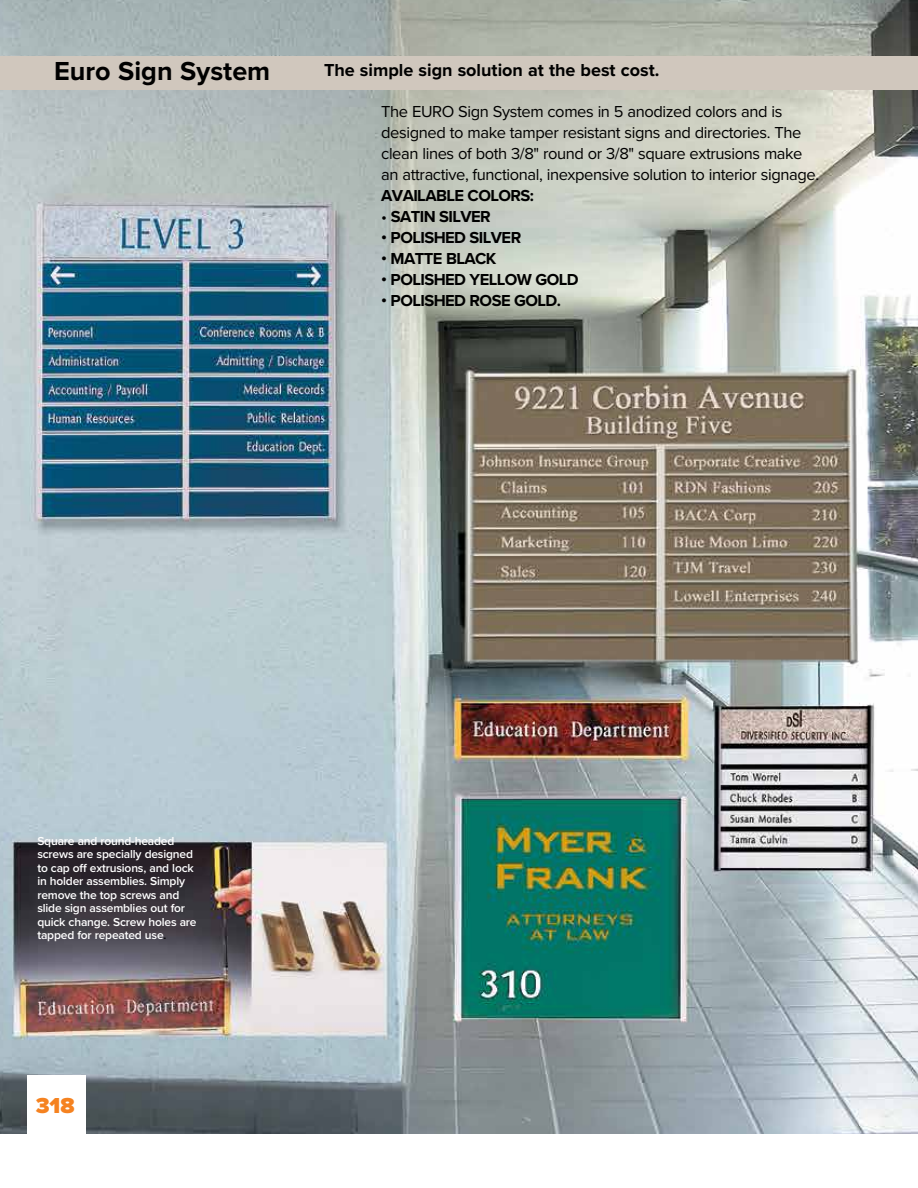
<style>
.page{position:relative;width:918px;height:1188px;background:#fff}
.page>*{position:absolute;margin:0;border:0;box-sizing:border-box;transform-origin:0 0}
.t1{font:700 27px "Proxima Nova";color:#000}
.t2{font:900 22.5px "Proxima Nova";color:#f58220}
.t3{font:700 18px "Proxima Nova";color:#000}
.t4{font:16.5px/21px "Proxima Nova";letter-spacing:-.025em;color:#000}
.t5{font:700 16.5px "Proxima Nova";letter-spacing:-.035em;color:#000}
.t6{font:600 12px/13.5px "Proxima Nova";letter-spacing:-.015em;color:#fff}
.s1{font-weight:400}
.s2{color:#000}
</style>
<div class="page">
<img style="left:0;top:0;width:918px;height:1134px">
<div style="left:0;top:56px;width:918px;height:34px;background:#d0c7bd"></div>
<div style="left:27px;top:1075px;width:59px;height:59px;background:#fff"></div>
<h1 class="t1" style="left:54px;top:51px;width:218px">Euro Sign System</h1>
<p class="t3" style="left:324px;top:56px;width:337px">The simple sign solution at the best cost.</p>
<p class="t4" style="left:381px;top:100px;width:439px">The EURO Sign System comes in 5 anodized colors and is designed to make tamper resistant signs and directories. The clean lines of both 3/8" round or 3/8" square extrusions make an attractive, functional, inexpensive solution to interior signage.</p>
<p class="t5" style="left:381px;top:183px;width:154px">AVAILABLE COLORS:</p>
<p class="t5" style="left:381px;top:204px;width:111px"><span class="s1">•</span> SATIN SILVER</p>
<p class="t5" style="left:381px;top:225px;width:142px">• POLISHED SILVER</p>
<p class="t5" style="left:381px;top:246px;width:117px">• MATTE BLACK</p>
<p class="t5" style="left:381px;top:267px;width:199px">• POLISHED YELLOW GOLD</p>
<p class="t5" style="left:381px;top:288px;width:181px">• POLISHED ROSE GOLD.</p>
<p class="t6" style="left:37px;top:834px;width:161px">Square and round-headed screws are specially designed to cap off extrusions, and lock in holder assemblies. Simply remove the top screws and slide sign assemblies out for quick change. Screw holes are tapped for repeated use<span class="s2">.</span></p>
<h2 class="t2" style="left:36px;top:1092px;width:40px">318</h2>
</div>
